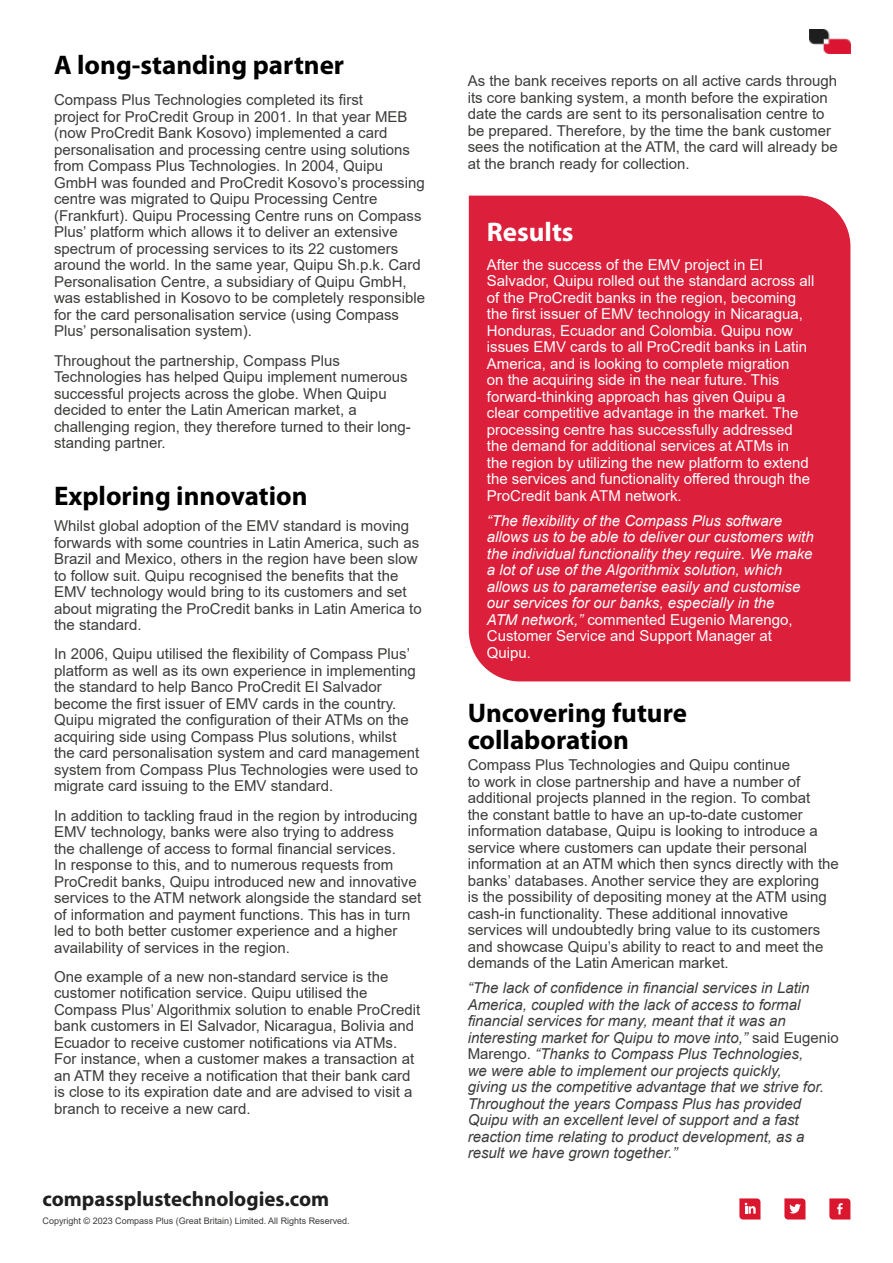
<style>
.page{position:relative;width:893px;height:1263px;background:#fff}
.page>*{position:absolute;margin:0;border:0;box-sizing:border-box;transform-origin:0 0}
.t1{font:700 27px/27px "Myriad Pro";color:#000}
.t2{font:700 27px "Myriad Pro";color:#fff}
.t3{font:700 21px "Myriad Pro";color:#1f1f1f}
.t4{font:15px/16.5px "Arial";color:#3d3c3b}
.t5{font:15px/16.5px "Arial";color:#fff}
.t6{font:italic 15px/16.5px "Arial";color:#3d3c3b}
.t7{font:italic 15px/16.5px "Arial";color:#fff}
.t8{font:9px "Arial";color:#3d3c3b}
.s1{font-style:normal}
</style>
<div class="page">
<div style="left:469px;top:196px;width:381px;height:485px;background:#dc1f3a"></div>
<img style="left:809px;top:29px;width:41px;height:25px">
<svg style="left:739px;top:1198px;width:21px;height:21px"></svg>
<svg style="left:784px;top:1198px;width:21px;height:21px"></svg>
<svg style="left:829px;top:1198px;width:21px;height:21px"></svg>
<h1 class="t1" style="left:54px;top:51px;width:292px">A long-standing partner</h1>
<p class="t4" style="left:54px;top:92px;width:372px">Compass Plus Technologies completed its first<br>project for ProCredit Group in 2001. In that year MEB (now ProCredit Bank Kosovo) implemented a card personalisation and processing centre using solutions from Compass Plus Technologies. In 2004, Quipu GmbH was founded and ProCredit Kosovo’s processing centre was migrated to Quipu Processing Centre (Frankfurt). Quipu Processing Centre runs on Compass Plus’ platform which allows it to deliver an extensive spectrum of processing services to its 22 customers around the world. In the same year, Quipu Sh.p.k. Card Personalisation Centre, a subsidiary of Quipu GmbH, was established in Kosovo to be completely responsible for the card personalisation service (using Compass Plus’ personalisation system).</p>
<p class="t4" style="left:54px;top:352px;width:358px">Throughout the partnership, Compass Plus Technologies has helped Quipu implement numerous successful projects across the globe. When Quipu decided to enter the Latin American market, a challenging region, they therefore turned to their long&shy;standing partner.</p>
<h1 class="t1" style="left:54px;top:481px;width:255px">Exploring innovation</h1>
<p class="t4" style="left:54px;top:517px;width:369px">Whilst global adoption of the EMV standard is moving forwards with some countries in Latin America, such as Brazil and Mexico, others in the region have been slow to follow suit. Quipu recognised the benefits that the EMV technology would bring to its customers and set about migrating the ProCredit banks in Latin America to the standard.</p>
<p class="t4" style="left:54px;top:646px;width:367px">In 2006, Quipu utilised the flexibility of Compass Plus’ platform as well as its own experience in implementing the standard to help Banco ProCredit El Salvador become the first issuer of EMV cards in the country.<br>Quipu migrated the configuration of their ATMs on the acquiring side using Compass Plus solutions, whilst the card personalisation system and card management system from Compass Plus Technologies were used to migrate card issuing to the EMV standard.</p>
<p class="t4" style="left:54px;top:807px;width:369px">In addition to tackling fraud in the region by introducing EMV technology, banks were also trying to address<br>the challenge of access to formal financial services.<br>In response to this, and to numerous requests from ProCredit banks, Quipu introduced new and innovative services to the ATM network alongside the standard set of information and payment functions. This has in turn led to both better customer experience and a higher availability of services in the region.</p>
<p class="t4" style="left:54px;top:968px;width:368px">One example of a new non-standard service is the customer notification service. Quipu utilised the Compass Plus’ Algorithmix solution to enable ProCredit bank customers in El Salvador, Nicaragua, Bolivia and Ecuador to receive customer notifications via ATMs.<br>For instance, when a customer makes a transaction at an ATM they receive a notification that their bank card is close to its expiration date and are advised to visit a branch to receive a new card.</p>
<h2 class="t3" style="left:43px;top:1185px;width:288px">compassplustechnologies.com</h2>
<p class="t8" style="left:43px;top:1214px;width:309px">Copyright © 2023 Compass Plus (Great Britain) Limited. All Rights Reserved.</p>
<p class="t4" style="left:468px;top:73px;width:371px">As the bank receives reports on all active cards through its core banking system, a month before the expiration date the cards are sent to its personalisation centre to be prepared. Therefore, by the time the bank customer sees the notification at the ATM, the card will already be at the branch ready for collection.</p>
<h1 class="t2" style="left:487px;top:214px;width:88px">Results</h1>
<p class="t5" style="left:487px;top:256px;width:329px">After the success of the EMV project in El Salvador, Quipu rolled out the standard across all of the ProCredit banks in the region, becoming the first issuer of EMV technology in Nicaragua, Honduras, Ecuador and Colombia. Quipu now issues EMV cards to all ProCredit banks in Latin America, and is looking to complete migration<br>on the acquiring side in the near future. This forward-thinking approach has given Quipu a clear competitive advantage in the market. The processing centre has successfully addressed the demand for additional services at ATMs in<br>the region by utilizing the new platform to extend the services and functionality offered through the ProCredit bank ATM network.</p>
<p class="t7" style="left:487px;top:512px;width:328px">“The flexibility of the Compass Plus software allows us to be able to deliver our customers with the individual functionality they require. We make a lot of use of the Algorithmix solution, which allows us to parameterise easily and customise our services for our banks, especially in the<br>ATM network,” <span class="s1">commented Eugenio Marengo, Customer Service and Support Manager at Quipu.</span></p>
<h1 class="t1" style="left:468px;top:698px;width:221px">Uncovering future collaboration</h1>
<p class="t4" style="left:468px;top:757px;width:373px">Compass Plus Technologies and Quipu continue<br>to work in close partnership and have a number of additional projects planned in the region. To combat<br>the constant battle to have an up-to-date customer information database, Quipu is looking to introduce a service where customers can update their personal information at an ATM which then syncs directly with the banks’ databases. Another service they are exploring<br>is the possibility of depositing money at the ATM using cash-in functionality. These additional innovative services will undoubtedly bring value to its customers and showcase Quipu’s ability to react to and meet the demands of the Latin American market.</p>
<p class="t6" style="left:468px;top:980px;width:373px">“The lack of confidence in financial services in Latin America, coupled with the lack of access to formal financial services for many, meant that it was an interesting market for Quipu to move into,” <span class="s1">said Eugenio Marengo.</span> “Thanks to Compass Plus Technologies,<br>we were able to implement our projects quickly,<br>giving us the competitive advantage that we strive for.<br>Throughout the years Compass Plus has provided Quipu with an excellent level of support and a fast reaction time relating to product development, as a result we have grown together.”</p>
</div>
